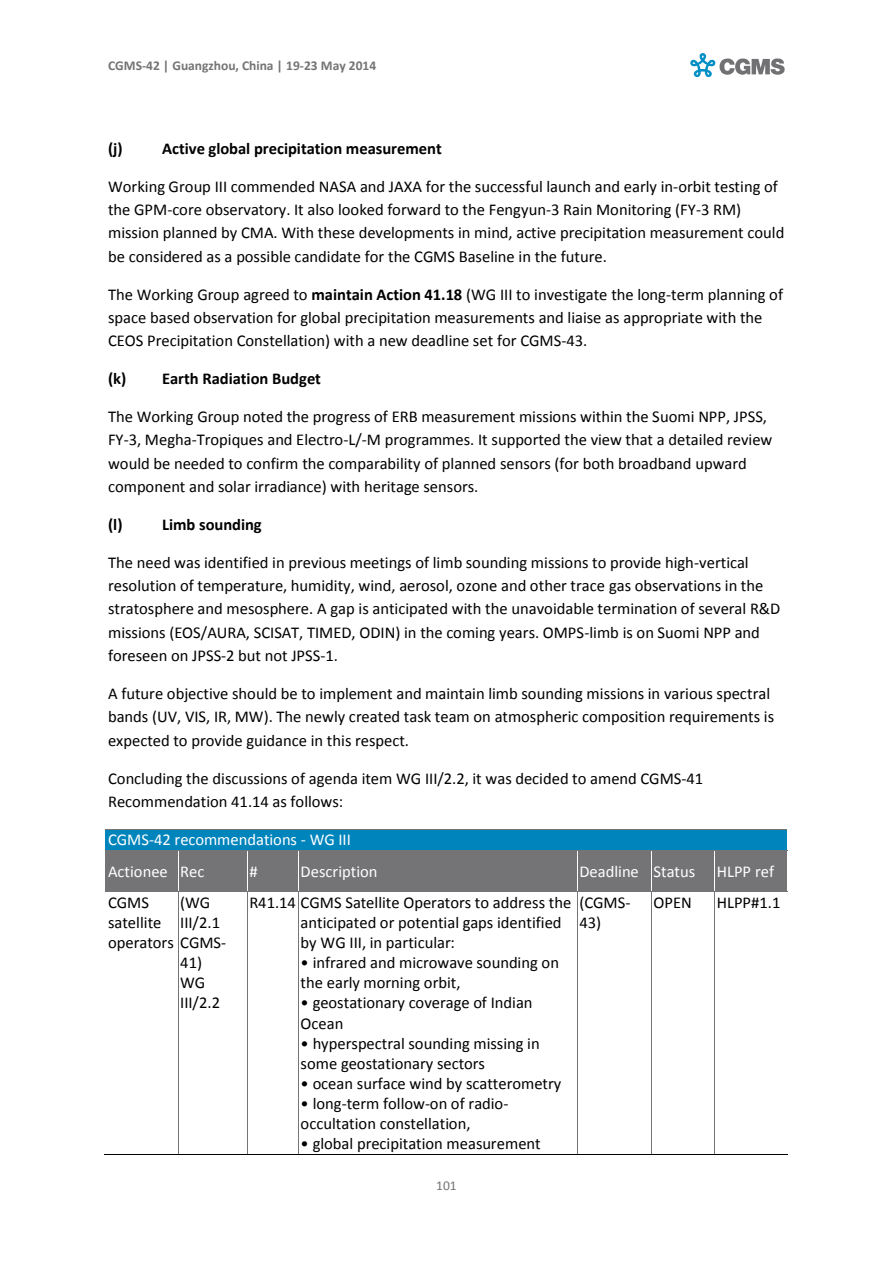
<style>
.page{position:relative;width:893px;height:1263px;background:#fff}
.page>*{position:absolute;margin:0;border:0;box-sizing:border-box;transform-origin:0 0}
.t1{font:16.5px/23.2px "Calibri";color:#000}
.t2{font:700 16.5px "Calibri";color:#000}
.t3{font:16.5px "Calibri";color:#fff}
.t4{font:700 13.5px "Calibri";color:#747476}
.t5{font:13.5px "Calibri";color:#747476}
.s1{font-weight:700}
</style>
<div class="page">
<svg style="left:690px;top:53px;width:94px;height:24px"></svg>
<hr style="left:106px;top:830px;width:2px;height:20px;background:#0084bc">
<hr style="left:713px;top:830px;width:2px;height:20px;background:#0084bc">
<div style="left:108px;top:830px;width:605px;height:20px;background:#0084bc"></div>
<hr style="left:715px;top:830px;width:2px;height:20px;background:#0084bc">
<hr style="left:785px;top:830px;width:2px;height:20px;background:#0084bc">
<div style="left:717px;top:830px;width:68px;height:20px;background:#0084bc"></div>
<hr style="left:106px;top:829px;width:609px;height:1px;background:#747476">
<hr style="left:716px;top:829px;width:71px;height:1px;background:#747476">
<div style="left:106px;top:851px;width:72px;height:10px;background:#747476"></div>
<hr style="left:106px;top:861px;width:2px;height:20px;background:#747476">
<hr style="left:176px;top:861px;width:2px;height:20px;background:#747476">
<div style="left:106px;top:881px;width:72px;height:10px;background:#747476"></div>
<div style="left:108px;top:861px;width:68px;height:20px;background:#747476"></div>
<div style="left:179px;top:851px;width:68px;height:10px;background:#747476"></div>
<svg style="left:179px;top:861px;width:1px;height:20px"></svg>
<hr style="left:245px;top:861px;width:2px;height:20px;background:#747476">
<div style="left:179px;top:881px;width:68px;height:10px;background:#747476"></div>
<div style="left:180px;top:861px;width:65px;height:20px;background:#747476"></div>
<div style="left:248px;top:851px;width:50px;height:10px;background:#747476"></div>
<svg style="left:248px;top:861px;width:1px;height:20px"></svg>
<hr style="left:296px;top:861px;width:2px;height:20px;background:#747476">
<div style="left:248px;top:881px;width:50px;height:10px;background:#747476"></div>
<div style="left:249px;top:861px;width:47px;height:20px;background:#747476"></div>
<div style="left:299px;top:851px;width:278px;height:10px;background:#747476"></div>
<hr style="left:299px;top:861px;width:2px;height:20px;background:#747476">
<hr style="left:575px;top:861px;width:2px;height:20px;background:#747476">
<div style="left:299px;top:881px;width:278px;height:10px;background:#747476"></div>
<div style="left:301px;top:861px;width:274px;height:20px;background:#747476"></div>
<div style="left:578px;top:851px;width:73px;height:10px;background:#747476"></div>
<svg style="left:578px;top:861px;width:1px;height:20px"></svg>
<hr style="left:649px;top:861px;width:2px;height:20px;background:#747476">
<div style="left:578px;top:881px;width:73px;height:10px;background:#747476"></div>
<div style="left:579px;top:861px;width:70px;height:20px;background:#747476"></div>
<div style="left:652px;top:851px;width:63px;height:10px;background:#747476"></div>
<hr style="left:652px;top:861px;width:2px;height:20px;background:#747476">
<hr style="left:713px;top:861px;width:2px;height:20px;background:#747476">
<div style="left:652px;top:881px;width:63px;height:10px;background:#747476"></div>
<div style="left:654px;top:861px;width:59px;height:20px;background:#747476"></div>
<div style="left:715px;top:851px;width:72px;height:10px;background:#747476"></div>
<hr style="left:715px;top:861px;width:2px;height:20px;background:#747476">
<hr style="left:785px;top:861px;width:2px;height:20px;background:#747476">
<div style="left:715px;top:881px;width:72px;height:10px;background:#747476"></div>
<div style="left:717px;top:861px;width:68px;height:20px;background:#747476"></div>
<hr style="left:106px;top:850px;width:72px;height:1px;background:#747476">
<hr style="left:179px;top:850px;width:68px;height:1px;background:#747476">
<hr style="left:248px;top:850px;width:50px;height:1px;background:#747476">
<hr style="left:299px;top:850px;width:278px;height:1px;background:#747476">
<hr style="left:578px;top:850px;width:73px;height:1px;background:#747476">
<hr style="left:652px;top:850px;width:63px;height:1px;background:#747476">
<hr style="left:716px;top:850px;width:71px;height:1px;background:#747476">
<hr style="left:715px;top:851px;width:1px;height:40px;background:#fff">
<hr style="left:106px;top:891px;width:72px;height:1px;background:#747476">
<hr style="left:179px;top:891px;width:68px;height:1px;background:#747476">
<hr style="left:248px;top:891px;width:50px;height:1px;background:#747476">
<hr style="left:299px;top:891px;width:278px;height:1px;background:#747476">
<hr style="left:578px;top:891px;width:73px;height:1px;background:#747476">
<hr style="left:652px;top:891px;width:63px;height:1px;background:#747476">
<hr style="left:715px;top:891px;width:72px;height:1px;background:#747476">
<hr style="left:105px;top:1154px;width:73px;height:1px;background:#000">
<hr style="left:178px;top:892px;width:1px;height:262px;background:#747476">
<hr style="left:179px;top:1154px;width:68px;height:1px;background:#000">
<hr style="left:247px;top:892px;width:1px;height:262px;background:#747476">
<hr style="left:248px;top:1154px;width:50px;height:1px;background:#000">
<hr style="left:298px;top:892px;width:1px;height:262px;background:#747476">
<hr style="left:299px;top:1154px;width:278px;height:1px;background:#000">
<hr style="left:577px;top:892px;width:1px;height:262px;background:#747476">
<hr style="left:578px;top:1154px;width:73px;height:1px;background:#000">
<hr style="left:651px;top:892px;width:1px;height:262px;background:#747476">
<hr style="left:652px;top:1154px;width:63px;height:1px;background:#000">
<hr style="left:715px;top:892px;width:1px;height:262px;background:#747476">
<hr style="left:715px;top:1154px;width:72px;height:1px;background:#000">
<p class="t4" style="left:108px;top:60px;width:270px">CGMS-42 | Guangzhou, China | 19-23 May 2014</p>
<p class="t2" style="left:108px;top:142px;width:335px">(j) Active global precipitation measurement</p>
<p class="t1" style="left:108px;top:176px;width:678px">Working Group III commended NASA and JAXA for the successful launch and early in-orbit testing of the GPM-core observatory. It also looked forward to the Fengyun-3 Rain Monitoring (FY-3 RM) mission planned by CMA. With these developments in mind, active precipitation measurement could be considered as a possible candidate for the CGMS Baseline in the future.</p>
<p class="t1" style="left:108px;top:284px;width:677px">The Working Group agreed to <span class="s1">maintain Action 41.18</span> (WG III to investigate the long-term planning of space based observation for global precipitation measurements and liaise as appropriate with the<br>CEOS Precipitation Constellation) with a new deadline set for CGMS-43.</p>
<p class="t2" style="left:108px;top:372px;width:215px">(k) Earth Radiation Budget</p>
<p class="t1" style="left:108px;top:406px;width:666px">The Working Group noted the progress of ERB measurement missions within the Suomi NPP, JPSS, FY-3, Megha-Tropiques and Electro-L/-M programmes. It supported the view that a detailed review would be needed to confirm the comparability of planned sensors (for both broadband upward component and solar irradiance) with heritage sensors.</p>
<p class="t2" style="left:108px;top:518px;width:155px">(l) Limb sounding</p>
<p class="t1" style="left:108px;top:552px;width:674px">The need was identified in previous meetings of limb sounding missions to provide high-vertical resolution of temperature, humidity, wind, aerosol, ozone and other trace gas observations in the stratosphere and mesosphere. A gap is anticipated with the unavoidable termination of several R&amp;D missions (EOS/AURA, SCISAT, TIMED, ODIN) in the coming years. OMPS-limb is on Suomi NPP and foreseen on JPSS-2 but not JPSS-1.</p>
<p class="t1" style="left:108px;top:683px;width:668px">A future objective should be to implement and maintain limb sounding missions in various spectral bands (UV, VIS, IR, MW). The newly created task team on atmospheric composition requirements is expected to provide guidance in this respect.</p>
<p class="t1" style="left:108px;top:768px;width:597px">Concluding the discussions of agenda item WG III/2.2, it was decided to amend CGMS-41<br>Recommendation 41.14 as follows:</p>
<p class="t3" style="left:108px;top:833px;width:244px">CGMS-42 recommendations - WG III</p>
<p class="t3" style="left:108px;top:864px;width:61px">Actionee</p>
<p class="t3" style="left:180px;top:864px;width:26px">Rec</p>
<p class="t3" style="left:249px;top:864px;width:10px">#</p>
<p class="t3" style="left:301px;top:864px;width:78px">Description</p>
<p class="t3" style="left:579px;top:864px;width:61px">Deadline</p>
<p class="t3" style="left:654px;top:864px;width:43px">Status</p>
<p class="t3" style="left:717px;top:864px;width:59px">HLPP ref</p>
<p class="t1" style="left:108px;top:893px;width:120px;line-height:20.1px">CGMS<br>satellite operators CGMS-</p>
<p class="t1" style="left:180px;top:893px;width:41px;line-height:20.1px">(WG<br>III/2.1</p>
<p class="t1" style="left:180px;top:952px;width:23px">41)</p>
<p class="t1" style="left:180px;top:974px;width:41px;line-height:20.2px">WG<br>III/2.2</p>
<p class="t1" style="left:579px;top:893px;width:53px;line-height:20.1px">(CGMS-<br>43)</p>
<p class="t1" style="left:654px;top:892px;width:40px">OPEN</p>
<p class="t1" style="left:717px;top:892px;width:65px">HLPP#1.1</p>
<p class="t1" style="left:249px;top:892px;width:323px">R41.14 CGMS Satellite Operators to address the</p>
<p class="t1" style="left:301px;top:914px;width:263px;line-height:20px">anticipated or potential gaps identified by WG III, in particular:</p>
<p class="t1" style="left:301px;top:954px;width:260px;line-height:20.1px">• infrared and microwave sounding on the early morning orbit,</p>
<p class="t1" style="left:301px;top:994px;width:234px;line-height:20.1px">• geostationary coverage of Indian<br>Ocean</p>
<p class="t1" style="left:301px;top:1034px;width:241px;line-height:20.1px">• hyperspectral sounding missing in some geostationary sectors</p>
<p class="t1" style="left:301px;top:1073px;width:262px">• ocean surface wind by scatterometry</p>
<p class="t1" style="left:301px;top:1095px;width:209px;line-height:20.1px">• long-term follow-on of radio&shy;occultation constellation,</p>
<p class="t1" style="left:301px;top:1134px;width:241px">• global precipitation measurement</p>
<p class="t5" style="left:436px;top:1180px;width:22px">101</p>
</div>
